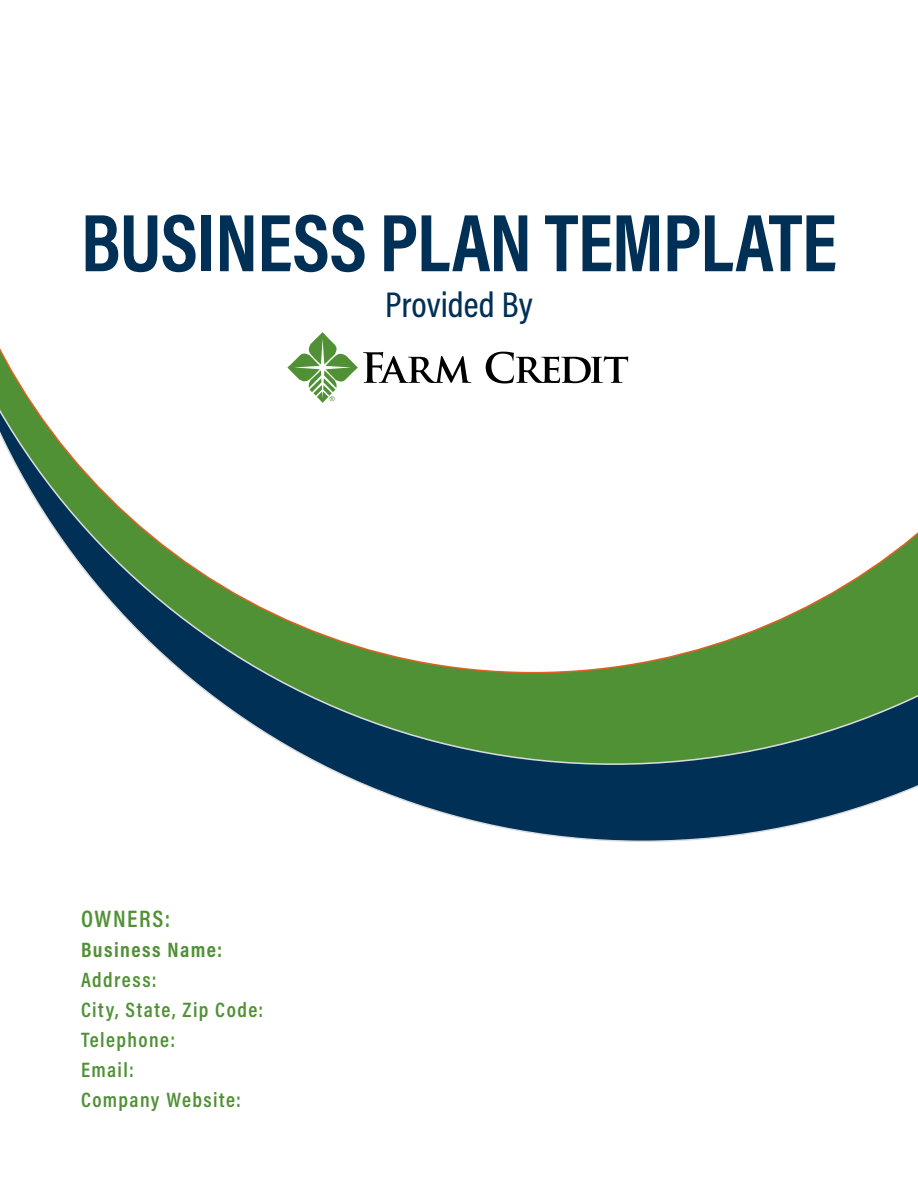
<style>
.page{position:relative;width:918px;height:1188px;background:#fff}
.page>*{position:absolute;margin:0;border:0;box-sizing:border-box;transform-origin:0 0}
.Headlines{font:700 82.5px "Acumin Pro Cond";letter-spacing:-.01em;color:#003055}
.Headlines-2{font:500 36px "Acumin Pro Cond";color:#003055}
.t1{font:600 24px "Acumin Pro Cond";letter-spacing:.065em;color:#519136}
.t2{font:600 21px "Acumin Pro Cond";letter-spacing:.065em;color:#519136}
.t3{font:700 21px "Acumin Pro Cond";letter-spacing:.065em;color:#519136}
</style>
<div class="page">
<svg style="left:321px;top:765px;width:597px;height:77px"></svg>
<svg style="left:183px;top:673px;width:735px;height:92px;background:#4c8153"></svg>
<svg style="left:0;top:348px;width:918px;height:325px"></svg>
<svg style="left:486px;top:352px;width:142px;height:31px"></svg>
<svg style="left:287px;top:332px;width:184px;height:71px"></svg>
<p class="Headlines" style="left:81px;top:188px;width:757px">BUSINESS PLAN TEMPLATE</p>
<p class="Headlines-2" style="left:385px;top:281px;width:149px">Provided By</p>
<p class="t1" style="left:81px;top:903px;width:91px">OWNERS:</p>
<p class="t3" style="left:81px;top:936px;width:143px">Business Name:</p>
<p class="t2" style="left:81px;top:966px;width:77px">Address:</p>
<p class="t2" style="left:81px;top:996px;width:184px">City, State, Zip Code:</p>
<p class="t2" style="left:81px;top:1026px;width:96px">Telephone:</p>
<p class="t2" style="left:81px;top:1056px;width:54px">Email:</p>
<p class="t2" style="left:81px;top:1086px;width:162px">Company Website:</p>
</div>
